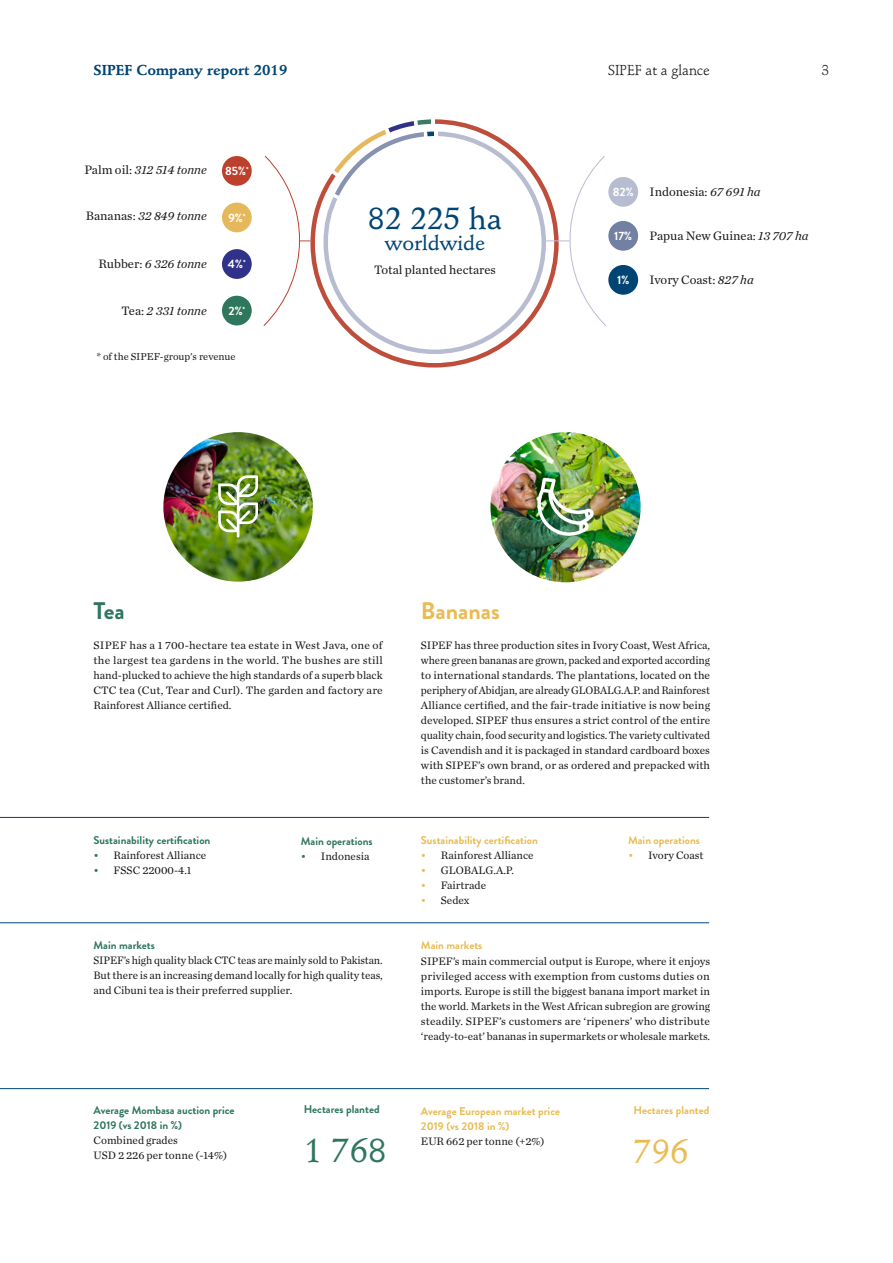
<style>
.page{position:relative;width:893px;height:1263px;background:#fff}
.page>*{position:absolute;margin:0;border:0;box-sizing:border-box;transform-origin:0 0}
.t1{font:500 33px "Stempel Schneidler Std";color:#2f775c}
.t2{font:500 33px "Stempel Schneidler Std";color:#e9bc52}
.t3{font:500 30.3px "Stempel Schneidler Std";color:#004473}
.t4{font:700 24px "Brandon Grotesque";color:#e9bc52}
.t5{font:700 24px "Brandon Grotesque";color:#2f775c}
.t6{font:500 20.7px "Stempel Schneidler Std";color:#004473}
.t7{font:700 14.25px "Stempel Schneidler Std";color:#004473}
.t8{font:14.25px "Stempel Schneidler Std";color:#181716}
.t9{font:12.75px "Chronicle Text G1";color:#181716}
.t10{font:italic 12.75px "Chronicle Text G1";color:#181716}
.t11{font:700 12px "Brandon Grotesque";color:#fff}
.t12{font:11.25px/15px "Chronicle Text G1";color:#181716;text-align:justify}
.t13{font:700 11.25px/15px "Brandon Grotesque";color:#2f775c}
.t14{font:700 11.25px/15px "Brandon Grotesque";color:#e9bc52}
.t15{font:10.5px "Chronicle Text G1";color:#181716}
.s1{font-style:normal}
.s2{font-style:italic}
.s3{color:#2f775c}
.s4{color:#e9bc52}
</style>
<div class="page">
<img style="left:490px;top:432px;width:151px;height:150px;border-radius:75px">
<img style="left:537px;top:478px;width:57px;height:61px">
<hr style="left:0;top:817px;width:709px;height:1px;background:#004473">
<hr style="left:0;top:922px;width:709px;height:1px;background:#004473">
<hr style="left:0;top:1088px;width:709px;height:1px;background:#004473">
<svg style="left:311px;top:119px;width:233px;height:249px"></svg>
<svg style="left:328px;top:119px;width:111px;height:82px"></svg>
<div style="left:608px;top:177px;width:30px;height:30px;background:#b8bcd0;border-radius:50%"></div>
<div style="left:608px;top:221px;width:30px;height:30px;background:#7180a3;border-radius:50%"></div>
<div style="left:608px;top:265px;width:30px;height:30px;background:#004473;border-radius:50%"></div>
<div style="left:222px;top:156px;width:30px;height:30px;background:#bd402c;border-radius:50%"></div>
<div style="left:222px;top:203px;width:30px;height:29px;background:#e6b85c;border-radius:50%"></div>
<div style="left:222px;top:249px;width:30px;height:30px;background:#303188;border-radius:50%"></div>
<div style="left:222px;top:296px;width:30px;height:29px;background:#2f775c;border-radius:50%"></div>
<svg style="left:263px;top:155px;width:48px;height:171px"></svg>
<svg style="left:544px;top:156px;width:62px;height:170px"></svg>
<img style="left:163px;top:432px;width:150px;height:150px;border-radius:75px">
<img style="left:218px;top:475px;width:40px;height:63px">
<p class="t7" style="left:94px;top:61px;width:195px">SIPEF Company report 2019</p>
<p class="t8" style="left:608px;top:61px;width:104px">SIPEF at a glance</p>
<p class="t8" style="left:822px;top:61px;width:9px">3</p>
<p class="t10" style="left:84px;top:160px;width:124px"><span class="s1">Palm oil:</span> 312 514 tonne</p>
<p class="t10" style="left:86px;top:206px;width:122px"><span class="s1">Bananas:</span> 32 849 tonne</p>
<p class="t10" style="left:98px;top:254px;width:110px"><span class="s1">Rubber:</span> 6 326 tonne</p>
<p class="t10" style="left:121px;top:301px;width:87px"><span class="s1">Tea:</span> 2 331 tonne</p>
<p class="t15" style="left:96px;top:348px;width:141px">* of the SIPEF-group's revenue</p>
<p class="t11" style="left:225px;top:163px;width:25px">85%<sup>*</sup></p>
<p class="t11" style="left:228px;top:209px;width:19px">9%<sup>*</sup></p>
<p class="t11" style="left:228px;top:256px;width:19px">4%<sup>*</sup></p>
<p class="t11" style="left:228px;top:302px;width:18px">2%<sup>*</sup></p>
<h2 class="t3" style="left:368px;top:200px;width:136px">82 225 ha</h2>
<h3 class="t6" style="left:385px;top:230px;width:102px">worldwide</h3>
<p class="t9" style="left:374px;top:260px;width:123px">Total planted hectares</p>
<p class="t11" style="left:613px;top:184px;width:22px">82%</p>
<p class="t11" style="left:614px;top:228px;width:20px">17%</p>
<p class="t11" style="left:617px;top:271px;width:14px">1%</p>
<p class="t9" style="left:650px;top:182px;width:113px">Indonesia: <span class="s2">67 691 ha</span></p>
<p class="t9" style="left:650px;top:226px;width:160px">Papua New Guinea: <span class="s2">13 707 ha</span></p>
<p class="t9" style="left:650px;top:270px;width:106px">Ivory Coast: <span class="s2">827 ha</span></p>
<h3 class="t5" style="left:94px;top:594px;width:33px">Tea</h3>
<p class="t12" style="left:94px;top:637px;width:291px">SIPEF has a 1 700-hectare tea estate in West Java, one of the largest tea gardens in the world. The bushes are still hand-plucked to achieve the high standards of a superb black CTC tea (Cut, Tear and Curl). The garden and factory are Rainforest Alliance certified.</p>
<p class="t13" style="left:94px;top:833px;width:118px">Sustainability certification</p>
<p class="t12" style="left:94px;top:847px;width:114px"><span class="s3">•</span> Rainforest Alliance</p>
<p class="t12" style="left:94px;top:862px;width:99px"><span class="s3">•</span> FSSC 22000-4.1</p>
<p class="t13" style="left:301px;top:833px;width:73px">Main operations</p>
<p class="t12" style="left:301px;top:848px;width:70px"><span class="s3">•</span> Indonesia</p>
<p class="t13" style="left:94px;top:938px;width:63px">Main markets</p>
<p class="t12" style="left:94px;top:952px;width:291px">SIPEF’s high quality black CTC teas are mainly sold to Pakistan.<br>But there is an increasing demand locally for high quality teas, and Cibuni tea is their preferred supplier.</p>
<p class="t13" style="left:94px;top:1103px;width:143px">Average Mombasa auction price<br>2019 (vs 2018 in %)</p>
<p class="t12" style="left:94px;top:1132px;width:135px">Combined grades<br>USD 2 226 per tonne (-14%)</p>
<p class="t13" style="left:304px;top:1102px;width:77px">Hectares planted</p>
<h1 class="t1" style="left:304px;top:1131px;width:84px">1 768</h1>
<h3 class="t4" style="left:421px;top:594px;width:80px">Bananas</h3>
<p class="t12" style="left:421px;top:638px;width:291px">SIPEF has three production sites in Ivory Coast, West Africa, where green bananas are grown, packed and exported according to international standards. The plantations, located on the periphery of Abidjan, are already GLOBALG.A.P. and Rainforest Alliance certified, and the fair-trade initiative is now being developed. SIPEF thus ensures a strict control of the entire quality chain, food security and logistics. The variety cultivated is Cavendish and it is packaged in standard cardboard boxes with SIPEF’s own brand, or as ordered and prepacked with the customer’s brand.</p>
<p class="t14" style="left:628px;top:833px;width:73px">Main operations</p>
<p class="t12" style="left:628px;top:847px;width:77px"><span class="s4">•</span> Ivory Coast</p>
<p class="t14" style="left:421px;top:833px;width:118px">Sustainability certification</p>
<p class="t12" style="left:421px;top:847px;width:114px"><span class="s4">•</span> Rainforest Alliance</p>
<p class="t12" style="left:421px;top:862px;width:95px"><span class="s4">•</span> GLOBALG.A.P.</p>
<p class="t12" style="left:421px;top:877px;width:67px"><span class="s4">•</span> Fairtrade</p>
<p class="t12" style="left:421px;top:892px;width:50px"><span class="s4">•</span> Sedex</p>
<p class="t14" style="left:421px;top:938px;width:63px">Main markets</p>
<p class="t12" style="left:421px;top:953px;width:291px">SIPEF’s main commercial output is Europe, where it enjoys privileged access with exemption from customs duties on imports. Europe is still the biggest banana import market in the world. Markets in the West African subregion are growing steadily. SIPEF’s customers are ‘ripeners’ who distribute ‘ready-to-eat’ bananas in supermarkets or wholesale markets.</p>
<p class="t14" style="left:421px;top:1103px;width:141px">Average European market price<br>2019 (vs 2018 in %)</p>
<p class="t12" style="left:421px;top:1132px;width:125px">EUR 662 per tonne (+2%)</p>
<p class="t14" style="left:634px;top:1102px;width:77px">Hectares planted</p>
<h1 class="t2" style="left:634px;top:1132px;width:57px">796</h1>
</div>
